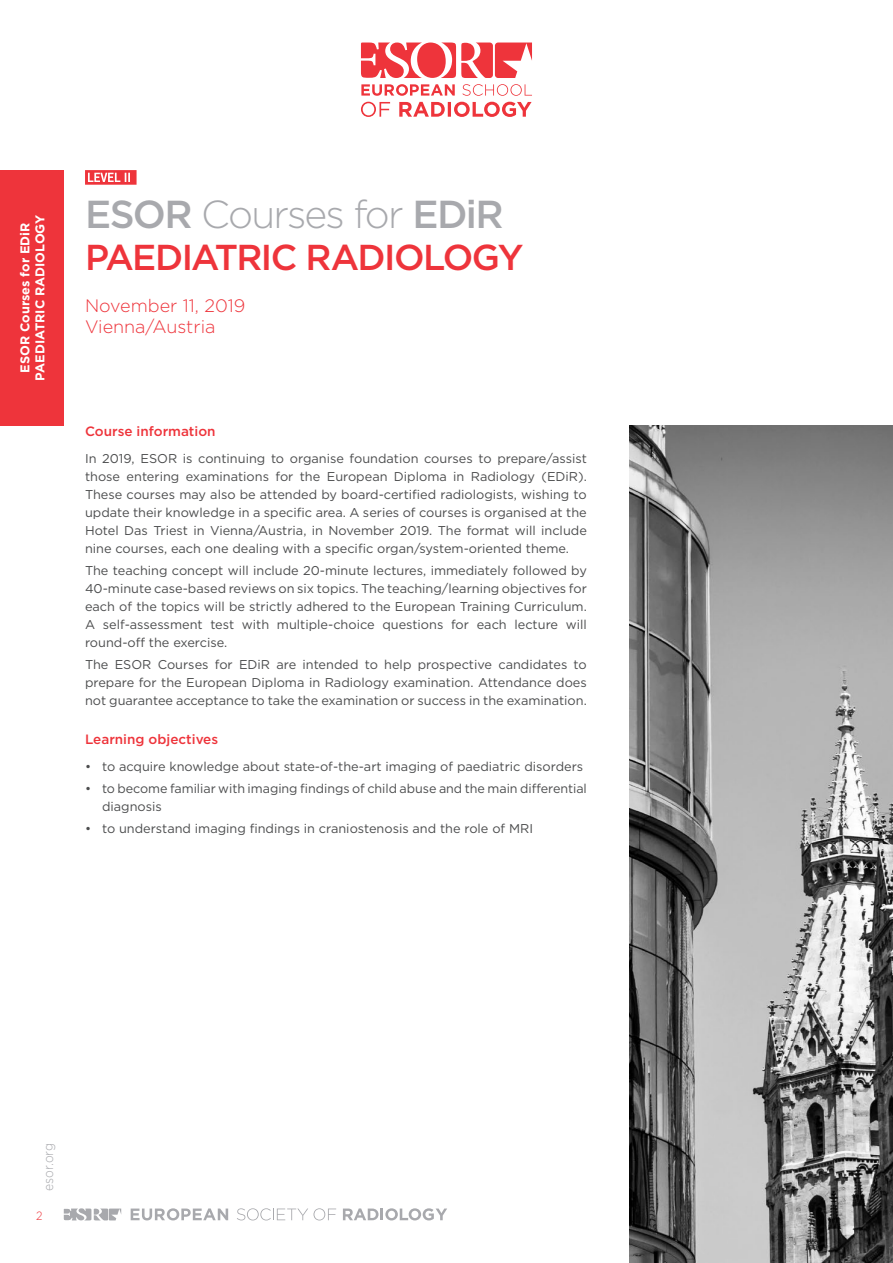
<style>
.page{position:relative;width:893px;height:1263px;background:#fff}
.page>*{position:absolute;margin:0;border:0;box-sizing:border-box;transform-origin:0 0}
.Titel_-_Course{font:300 39px "Gotham";letter-spacing:-.05em;color:#a8a9ad}
.Cover_-_Course_-_Nam{font:500 36px "Gotham";letter-spacing:-.045em;color:#ee343b}
.Course_-_Time_City{font:300 18px/21px "Gotham";color:#ee343b}
.SUBheadline{font:500 13.5px "Gotham";color:#ee343b}
.myESR_org_esor{font:300 13.5px "Gotham";color:#a8a9ad;scale:.9 1}
.TEXT{font:12.75px/18px "Gotham";color:#4b4c4d;text-align:justify}
.t1{font:700 12.75px/15px "Gotham";color:#fff;text-align:center}
.Seitennummerierung{font:300 12px "Gotham";color:#ee343b;scale:.9 1}
.s1{font-weight:500}
</style>
<div class="page">
<div style="left:0;top:170px;width:64px;height:255px;background:#ee343b"></div>
<svg style="left:64px;top:1208px;width:57px;height:12px"></svg>
<svg style="left:131px;top:1208px;width:97px;height:12px"></svg>
<svg style="left:237px;top:1208px;width:99px;height:12px"></svg>
<svg style="left:343px;top:1208px;width:104px;height:12px"></svg>
<svg style="left:361px;top:43px;width:171px;height:74px"></svg>
<img style="left:629px;top:425px;width:264px;height:838px">
<svg style="left:85px;top:170px;width:52px;height:15px"></svg>
<p class="t1" style="left:17px;top:381px;width:167px;rotate:-90deg">ESOR Courses for EDiR<br>PAEDIATRIC RADIOLOGY</p>
<p class="Titel_-_Course" style="left:85px;top:189px;width:420px"><span class="s1">ESOR</span> Courses for <span class="s1">EDiR</span></p>
<p class="Cover_-_Course_-_Nam" style="left:85px;top:234px;width:440px">PAEDIATRIC RADIOLOGY</p>
<p class="Course_-_Time_City" style="left:85px;top:295px;width:162px">November 11, 2019<br>Vienna/Austria</p>
<p class="SUBheadline" style="left:85px;top:422px;width:132px">Course information</p>
<p class="TEXT" style="left:85px;top:449px;width:503px">In 2019, ESOR is continuing to organise foundation courses to prepare/assist those entering examinations for the European Diploma in Radiology (EDiR).<br>These courses may also be attended by board-certified radiologists, wishing to update their knowledge in a specific area. A series of courses is organised at the Hotel Das Triest in Vienna/Austria, in November 2019. The format will include nine courses, each one dealing with a specific organ/system-oriented theme.</p>
<p class="TEXT" style="left:85px;top:561px;width:503px">The teaching concept will include 20-minute lectures, immediately followed by 40-minute case-based reviews on six topics. The teaching/learning objectives for each of the topics will be strictly adhered to the European Training Curriculum.<br>A self-assessment test with multiple-choice questions for each lecture will round-off the exercise.</p>
<p class="TEXT" style="left:85px;top:655px;width:503px">The ESOR Courses for EDiR are intended to help prospective candidates to prepare for the European Diploma in Radiology examination. Attendance does not guarantee acceptance to take the examination or success in the examination.</p>
<p class="SUBheadline" style="left:85px;top:731px;width:135px">Learning objectives</p>
<p class="TEXT" style="left:85px;top:757px;width:500px">• to acquire knowledge about state-of-the-art imaging of paediatric disorders</p>
<p class="TEXT" style="left:102px;top:779px;width:486px;text-indent:-17px">• to become familiar with imaging findings of child abuse and the main differential diagnosis</p>
<p class="TEXT" style="left:85px;top:819px;width:450px">• to understand imaging findings in craniostenosis and the role of MRI</p>
<p class="myESR_org_esor" style="left:40px;top:1191px;width:54px;rotate:-90deg">esor.org</p>
<p class="Seitennummerierung" style="left:36px;top:1208px;width:9px">2</p>
</div>
